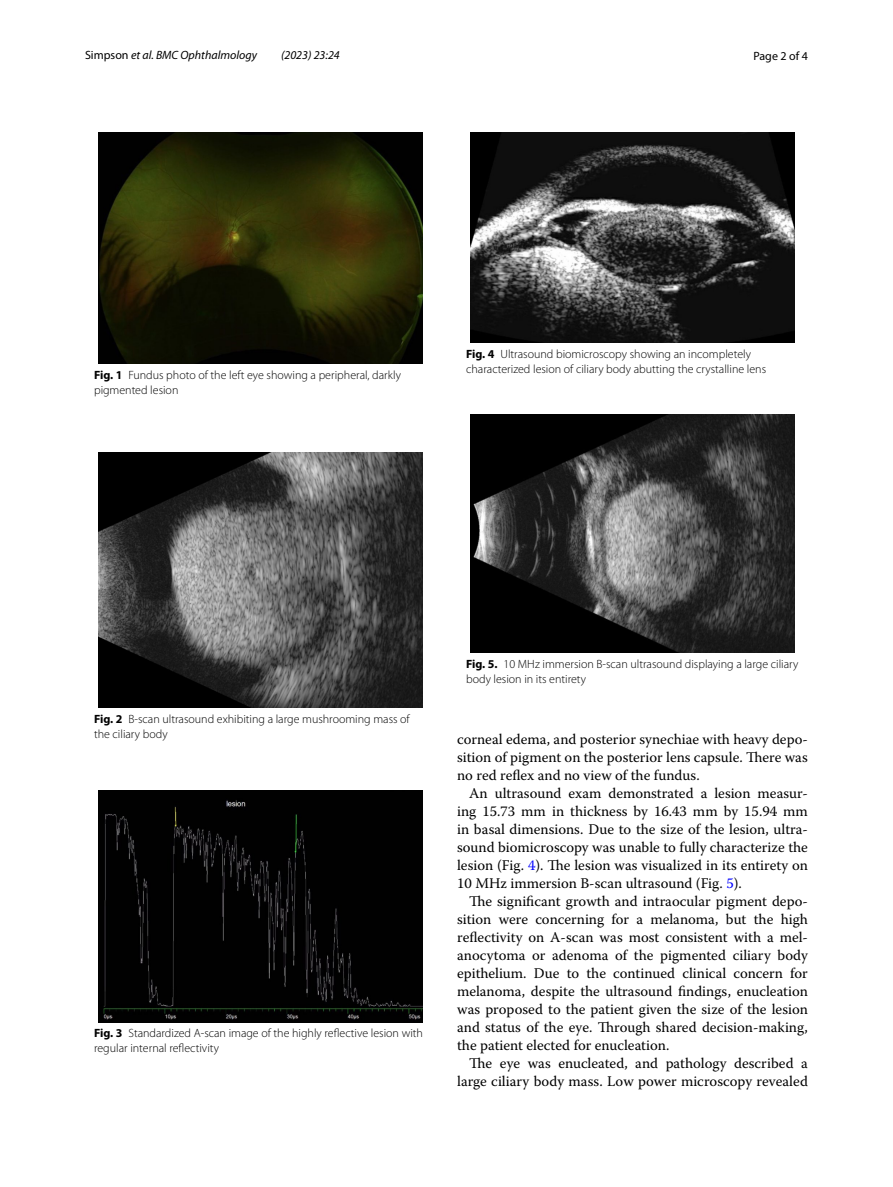
<style>
.page{position:relative;width:893px;height:1187px;background:#fff}
.page>*{position:absolute;margin:0;border:0;box-sizing:border-box;transform-origin:0 0}
.t1{font:14.7px/18px "Warnock Pro";color:#000;text-align:justify}
.t2{font:300 12px/15px "Myriad Pro";color:#000}
.t3{font:italic 12px "Myriad Pro";color:#000}
.t4{font:12px "Myriad Pro";color:#000}
.s1{font-style:normal}
.s2{font-weight:700}
.s3{color:#00f}
</style>
<div class="page">
<img style="left:99px;top:133px;width:323px;height:231px">
<img style="left:99px;top:452px;width:323px;height:255px">
<img style="left:99px;top:790px;width:323px;height:231px">
<img style="left:471px;top:133px;width:323px;height:210px">
<img style="left:471px;top:414px;width:323px;height:238px">
<p class="t3" style="left:85px;top:48px;width:173px"><span class="s1">Simpson</span> et al. BMC Ophthalmology</p>
<p class="t3" style="left:281px;top:48px;width:60px">(2023) 23:24</p>
<p class="t4" style="left:753px;top:48px;width:56px">Page 2 of 4</p>
<p class="t2" style="left:94px;top:367px;width:308px"><span class="s2">Fig. 1</span> Fundus photo of the left eye showing a peripheral, darkly pigmented lesion</p>
<p class="t2" style="left:466px;top:347px;width:302px"><span class="s2">Fig. 4</span> Ultrasound biomicroscopy showing an incompletely characterized lesion of ciliary body abutting the crystalline lens</p>
<p class="t2" style="left:94px;top:711px;width:317px"><span class="s2">Fig. 2</span> B-scan ultrasound exhibiting a large mushrooming mass of the ciliary body</p>
<p class="t2" style="left:94px;top:1025px;width:330px"><span class="s2">Fig. 3</span> Standardized A-scan image of the highly reflective lesion with regular internal reflectivity</p>
<p class="t2" style="left:466px;top:656px;width:334px"><span class="s2">Fig. 5.</span> 10 MHz immersion B-scan ultrasound displaying a large ciliary body lesion in its entirety</p>
<p class="t1" style="left:457px;top:730px;width:352px">corneal edema, and posterior synechiae with heavy depo&shy;sition of pigment on the posterior lens capsule. There was no red reflex and no view of the fundus.</p>
<p class="t1" style="left:457px;top:784px;width:352px;text-indent:12px">An ultrasound exam demonstrated a lesion measur&shy;ing 15.73 mm in thickness by 16.43 mm by 15.94 mm in basal dimensions. Due to the size of the lesion, ultra&shy;sound biomicroscopy was unable to fully characterize the lesion (Fig. <span class="s3">4</span>). The lesion was visualized in its entirety on 10 MHz immersion B-scan ultrasound (Fig. <span class="s3">5</span>).</p>
<p class="t1" style="left:457px;top:892px;width:352px;text-indent:12px">The significant growth and intraocular pigment depo&shy;sition were concerning for a melanoma, but the high reflectivity on A-scan was most consistent with a mel&shy;anocytoma or adenoma of the pigmented ciliary body epithelium. Due to the continued clinical concern for melanoma, despite the ultrasound findings, enucleation was proposed to the patient given the size of the lesion and status of the eye. Through shared decision-making, the patient elected for enucleation.</p>
<p class="t1" style="left:457px;top:1054px;width:352px;text-align:right">The eye was enucleated, and pathology described a large ciliary body mass. Low power microscopy revealed</p>
</div>
